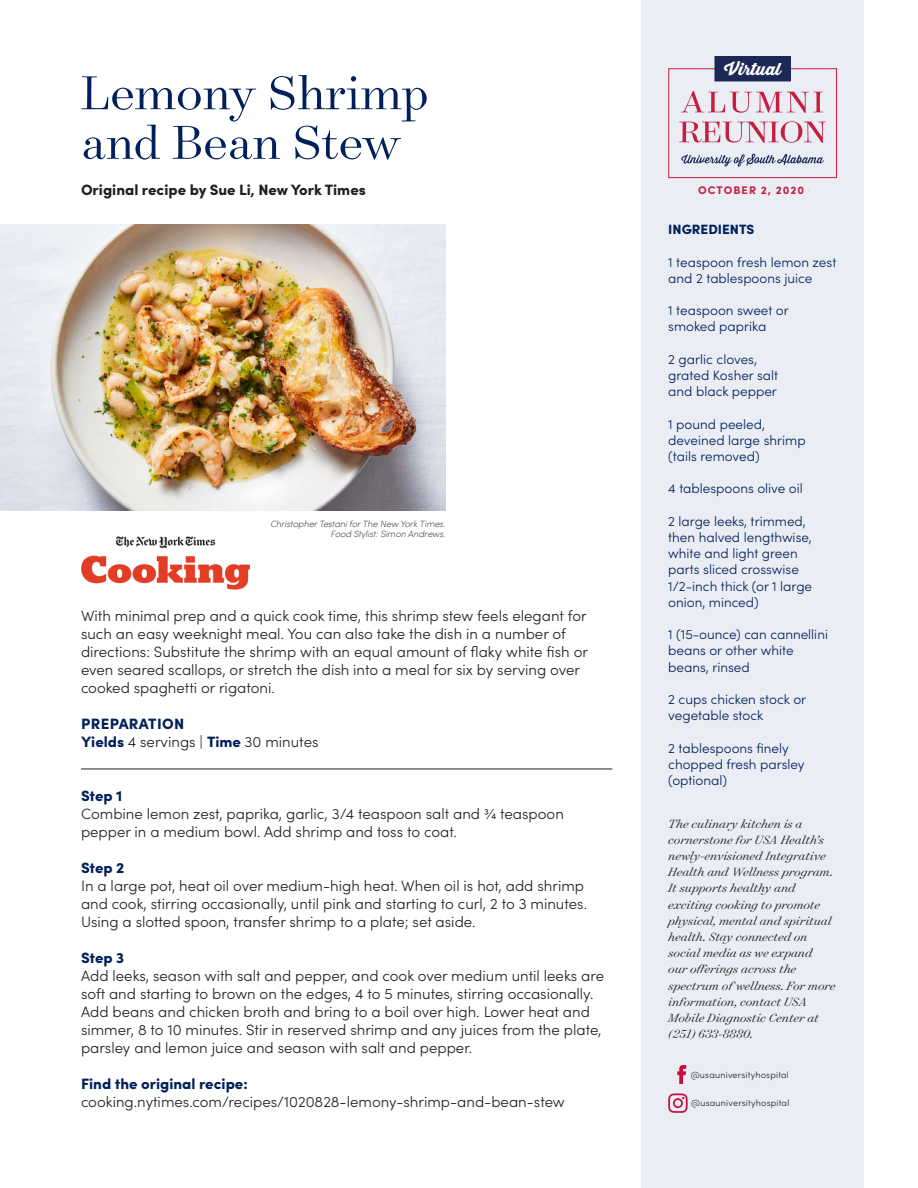
<style>
.page{position:relative;width:918px;height:1188px;background:#fff}
.page>*{position:absolute;margin:0;border:0;box-sizing:border-box;transform-origin:0 0}
.t1{font:300 54px/49.5px "Surveyor Display";color:#00205b}
.t2{font:16.65px "Thirsty Script Extrabold Demo";color:#fff}
.body{font:300 15px/18px "Sofia Pro";color:#231f20}
.small_header{font:900 15px "Sofia Pro";color:#00205b}
.t3{font:900 15px "Sofia Pro";color:#231f20}
.small_header-2{font:300 15px "Sofia Pro";color:#231f20}
.small_header-3{font:900 15px "Sofia Pro";letter-spacing:.02em;color:#00205b}
.body-2{font:300 13.5px/16.2px "Sofia Pro";color:#00205b}
.body-3{font:italic 300 13.5px/16.2px "Surveyor Display";color:#231f20}
.small_header-4{font:900 13.5px "Sofia Pro";color:#00205b}
.t4{font:700 11.1px "Sofia Pro";letter-spacing:.09em;color:#c51f3f}
.t5{font:9px "Sofia Pro Extra Light Italic 89261";color:#231f20}
.t6{font:300 9px "Sofia Pro";letter-spacing:.025em;color:#231f20}
.s1{font-weight:900;color:#00205b}
</style>
<div class="page">
<div style="left:641px;top:0;width:223px;height:1188px;background:#eaedf4"></div>
<img style="left:0;top:224px;width:446px;height:287px">
<hr style="left:81px;top:769px;width:531px;height:1px;background:#231f20">
<img style="left:81px;top:536px;width:169px;height:54px">
<svg style="left:681px;top:154px;width:143px;height:13px"></svg>
<div style="left:668px;top:68px;width:169px;height:110px;border:1px solid #c51f3f"></div>
<svg style="left:681px;top:91px;width:142px;height:22px"></svg>
<svg style="left:679px;top:121px;width:147px;height:22px"></svg>
<div style="left:715px;top:57px;width:75px;height:24px;background:#1c2856"></div>
<div style="left:714px;top:56px;width:77px;height:25px;border:1px solid #1c2856"></div>
<svg style="left:677px;top:1065px;width:9px;height:19px"></svg>
<svg style="left:668px;top:1093px;width:20px;height:20px"></svg>
<h1 class="t1" style="left:81px;top:67px;width:349px">Lemony Shrimp and Bean Stew</h1>
<h2 class="t3" style="left:81px;top:178px;width:286px">Original recipe by Sue Li, New York Times</h2>
<p class="t5" style="left:270px;top:517px;width:177px">Christopher Testani for The New York Times.</p>
<p class="t5" style="left:331px;top:528px;width:116px">Food Stylist: Simon Andrews.</p>
<p class="body" style="left:81px;top:605px;width:509px">With minimal prep and a quick cook time, this shrimp stew feels elegant for such an easy weeknight meal. You can also take the dish in a number of directions: Substitute the shrimp with an equal amount of flaky white fish or even seared scallops, or stretch the dish into a meal for six by serving over cooked spaghetti or rigatoni.</p>
<h1 class="small_header-3" style="left:81px;top:711px;width:105px">PREPARATION</h1>
<h1 class="small_header-2" style="left:81px;top:730px;width:239px"><span class="s1">Yields</span> 4 servings | <span class="s1">Time</span> 30 minutes</h1>
<h1 class="small_header" style="left:81px;top:783px;width:43px">Step 1</h1>
<p class="body" style="left:81px;top:803px;width:484px">Combine lemon zest, paprika, garlic, 3/4 teaspoon salt and ¾ teaspoon pepper in a medium bowl. Add shrimp and toss to coat.</p>
<h1 class="small_header" style="left:81px;top:855px;width:45px">Step 2</h1>
<p class="body" style="left:81px;top:875px;width:508px">In a large pot, heat oil over medium-high heat. When oil is hot, add shrimp and cook, stirring occasionally, until pink and starting to curl, 2 to 3 minutes.<br>Using a slotted spoon, transfer shrimp to a plate; set aside.</p>
<h1 class="small_header" style="left:81px;top:945px;width:45px">Step 3</h1>
<p class="body" style="left:81px;top:965px;width:525px">Add leeks, season with salt and pepper, and cook over medium until leeks are soft and starting to brown on the edges, 4 to 5 minutes, stirring occasionally.<br>Add beans and chicken broth and bring to a boil over high. Lower heat and simmer, 8 to 10 minutes. Stir in reserved shrimp and any juices from the plate, parsley and lemon juice and season with salt and pepper.</p>
<h1 class="small_header" style="left:81px;top:1071px;width:168px">Find the original recipe:</h1>
<p class="body" style="left:81px;top:1091px;width:485px">cooking.nytimes.com/recipes/1020828-lemony-shrimp-and-bean-stew</p>
<p class="t2" style="left:724px;top:56px;width:58px">Virtual</p>
<p class="t4" style="left:698px;top:182px;width:108px">OCTOBER 2, 2020</p>
<h1 class="small_header-4" style="left:668px;top:219px;width:88px">INGREDIENTS</h1>
<p class="body-2" style="left:668px;top:253px;width:170px">1 teaspoon fresh lemon zest and 2 tablespoons juice</p>
<p class="body-2" style="left:668px;top:302px;width:122px">1 teaspoon sweet or smoked paprika</p>
<p class="body-2" style="left:668px;top:350px;width:90px">2 garlic cloves,</p>
<p class="body-2" style="left:668px;top:366px;width:112px">grated Kosher salt</p>
<p class="body-2" style="left:668px;top:383px;width:110px">and black pepper</p>
<p class="body-2" style="left:668px;top:415px;width:98px">1 pound peeled,</p>
<p class="body-2" style="left:668px;top:431px;width:139px">deveined large shrimp</p>
<p class="body-2" style="left:668px;top:447px;width:93px">(tails removed)</p>
<p class="body-2" style="left:668px;top:480px;width:136px">4 tablespoons olive oil</p>
<p class="body-2" style="left:668px;top:512px;width:139px">2 large leeks, trimmed,</p>
<p class="body-2" style="left:668px;top:528px;width:145px">then halved lengthwise, white and light green</p>
<p class="body-2" style="left:668px;top:561px;width:132px">parts sliced crosswise</p>
<p class="body-2" style="left:668px;top:577px;width:145px">1/2-inch thick (or 1 large onion, minced)</p>
<p class="body-2" style="left:668px;top:626px;width:161px">1 (15-ounce) can cannellini beans or other white beans, rinsed</p>
<p class="body-2" style="left:668px;top:690px;width:140px">2 cups chicken stock or vegetable stock</p>
<p class="body-2" style="left:668px;top:739px;width:138px">2 tablespoons finely chopped fresh parsley (optional)</p>
<p class="body-3" style="left:668px;top:815px;width:169px">The culinary kitchen is a cornerstone for USA Health’s newly-envisioned Integrative<br>Health and Wellness program.<br>It supports healthy and exciting cooking to promote physical, mental and spiritual health. Stay connected on social media as we expand<br>our offerings across the spectrum of wellness. For more information, contact USA<br>Mobile Diagnostic Center at (251) 633-8880.</p>
<p class="t6" style="left:691px;top:1068px;width:100px">@usauniversityhospital</p>
<p class="t6" style="left:691px;top:1097px;width:100px">@usauniversityhospital</p>
</div>
